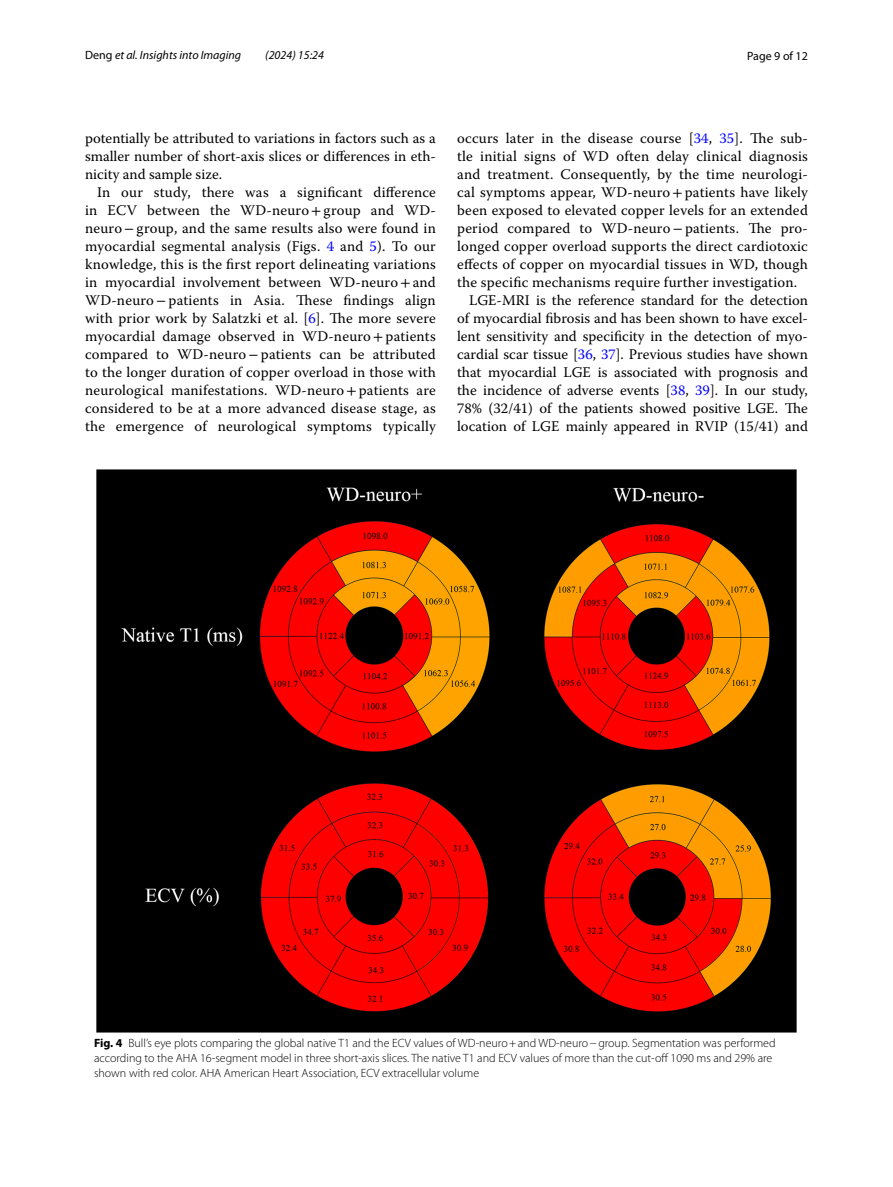
<style>
.page{position:relative;width:893px;height:1187px;background:#fff}
.page>*{position:absolute;margin:0;border:0;box-sizing:border-box;transform-origin:0 0}
.t1{font:14.7px/18px "Warnock Pro";letter-spacing:.01em;color:#000;text-align:justify}
.t2{font:300 12px/15px "Myriad Pro";color:#000}
.t3{font:italic 12px "Myriad Pro";color:#000}
.t4{font:12px "Myriad Pro";color:#000}
.s1{font-style:normal}
.s2{font-family:"STIX"}
.s3{color:#00f}
.s4{font-weight:700}
</style>
<div class="page">
<img style="left:96px;top:469px;width:701px;height:563px">
<p class="t3" style="left:85px;top:48px;width:158px"><span class="s1">Deng</span> et al. Insights into Imaging</p>
<p class="t3" style="left:265px;top:48px;width:60px">(2024) 15:24</p>
<p class="t4" style="left:747px;top:48px;width:62px">Page 9 of 12</p>
<p class="t1" style="left:85px;top:128px;width:352px">potentially be attributed to variations in factors such as a smaller number of short-axis slices or differences in eth&shy;nicity and sample size.</p>
<p class="t1" style="left:85px;top:182px;width:352px;text-indent:12px">In our study, there was a significant difference in ECV between the WD-neuro<span class="s2">+</span>group and WD&shy;neuro<span class="s2">−</span>group, and the same results also were found in myocardial segmental analysis (Figs. <span class="s3">4</span> and <span class="s3">5</span>). To our knowledge, this is the first report delineating variations in myocardial involvement between WD-neuro<span class="s2">+</span>and WD-neuro<span class="s2">−</span>patients in Asia. These findings align with prior work by Salatzki et al. [<span class="s3">6</span>]. The more severe myocardial damage observed in WD-neuro<span class="s2">+</span>patients compared to WD-neuro<span class="s2">−</span>patients can be attributed to the longer duration of copper overload in those with neurological manifestations. WD-neuro<span class="s2">+</span>patients are considered to be at a more advanced disease stage, as the emergence of neurological symptoms typically</p>
<p class="t1" style="left:457px;top:128px;width:352px">occurs later in the disease course [<span class="s3">34</span>, <span class="s3">35</span>]. The sub-</p>
<p class="t1" style="left:457px;top:146px;width:352px">tle initial signs of WD often delay clinical diagnosis</p>
<p class="t1" style="left:457px;top:164px;width:352px">and treatment. Consequently, by the time neurologi-</p>
<p class="t1" style="left:457px;top:182px;width:352px">cal symptoms appear, WD-neuro<span class="s2">+</span>patients have likely</p>
<p class="t1" style="left:457px;top:200px;width:352px">been exposed to elevated copper levels for an extended</p>
<p class="t1" style="left:457px;top:218px;width:352px">period compared to WD-neuro<span class="s2">−</span>patients. The pro-</p>
<p class="t1" style="left:457px;top:236px;width:352px">longed copper overload supports the direct cardiotoxic</p>
<p class="t1" style="left:457px;top:254px;width:352px">effects of copper on myocardial tissues in WD, though</p>
<p class="t1" style="left:457px;top:272px;width:342px">the specific mechanisms require further investigation.</p>
<p class="t1" style="left:469px;top:290px;width:340px">LGE-MRI is the reference standard for the detection</p>
<p class="t1" style="left:457px;top:308px;width:352px">of myocardial fibrosis and has been shown to have excel-</p>
<p class="t1" style="left:457px;top:326px;width:352px">lent sensitivity and specificity in the detection of myo-</p>
<p class="t1" style="left:457px;top:344px;width:352px">cardial scar tissue [<span class="s3">36</span>, <span class="s3">37</span>]. Previous studies have shown</p>
<p class="t1" style="left:457px;top:362px;width:352px">that myocardial LGE is associated with prognosis and</p>
<p class="t1" style="left:457px;top:380px;width:352px">the incidence of adverse events [<span class="s3">38</span>, <span class="s3">39</span>]. In our study,</p>
<p class="t1" style="left:457px;top:398px;width:352px">78% (32/41) of the patients showed positive LGE. The</p>
<p class="t1" style="left:457px;top:416px;width:352px">location of LGE mainly appeared in RVIP (15/41) and</p>
<p class="t2" style="left:94px;top:1035px;width:683px"><span class="s4">Fig. 4</span> Bull’s eye plots comparing the global native T1 and the ECV values of WD-neuro+and WD-neuro−group. Segmentation was performed according to the AHA 16-segment model in three short-axis slices. The native T1 and ECV values of more than the cut-off 1090 ms and 29% are shown with red color. AHA American Heart Association, ECV extracellular volume</p>
</div>
